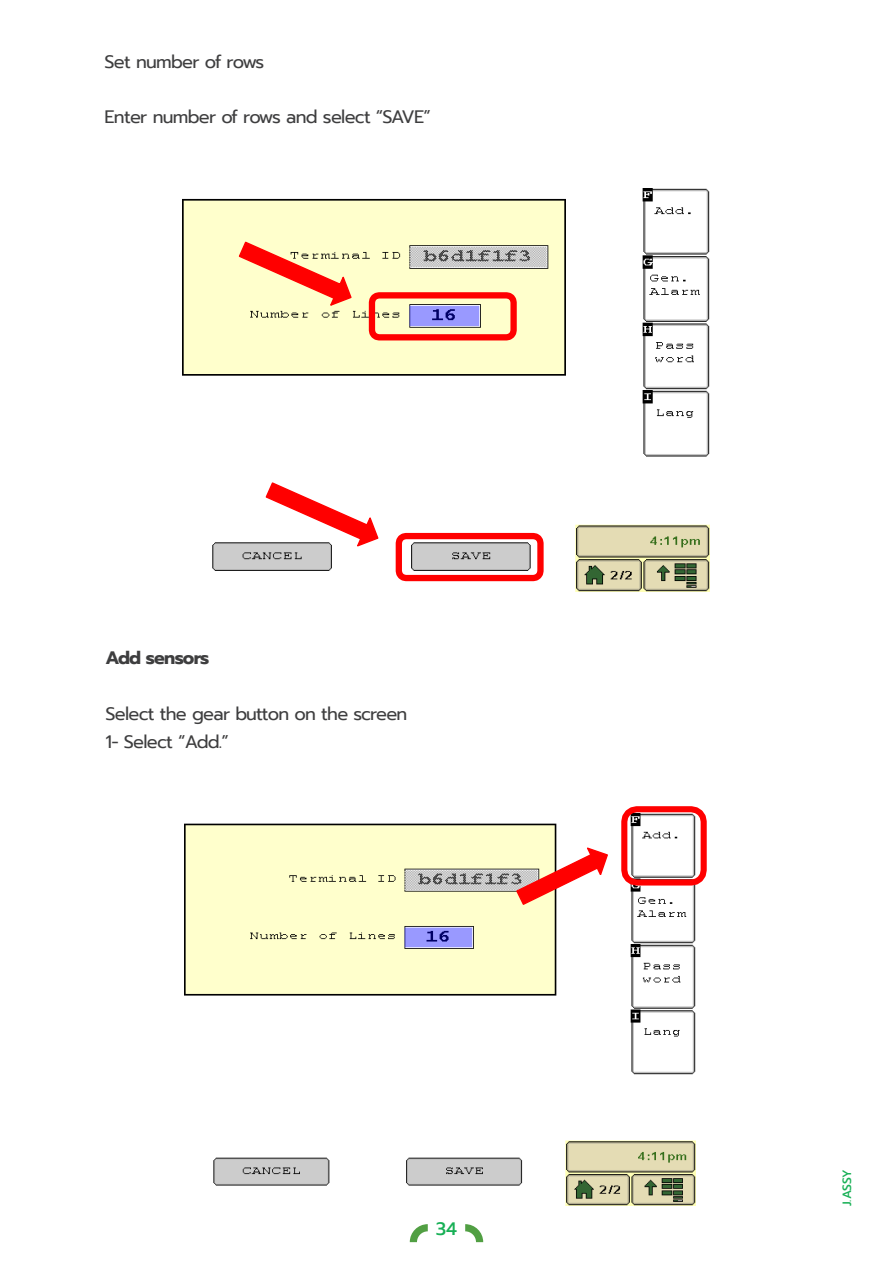
<style>
.page{position:relative;width:893px;height:1263px;background:#fff}
.page>*{position:absolute;margin:0;border:0;box-sizing:border-box;transform-origin:0 0}
.t1{font:18px "Prompt";letter-spacing:-.04em;color:#3e3e3f}
.t2{font:700 18px "Prompt";letter-spacing:-.045em;color:#3e3e3f}
.t3{font:500 18px "Prompt";color:#18b056}
.t4{font:500 12px "Prompt";color:#18b056}
</style>
<div class="page">
<svg style="left:410px;top:1224px;width:18px;height:18px"></svg>
<svg style="left:465px;top:1224px;width:18px;height:18px"></svg>
<img style="left:183px;top:188px;width:527px;height:404px">
<svg style="left:365px;top:289px;width:155px;height:55px;background:#e6a399"></svg>
<svg style="left:238px;top:240px;width:115px;height:67px;background:#fbb994"></svg>
<svg style="left:391px;top:530px;width:156px;height:54px"></svg>
<svg style="left:264px;top:481px;width:116px;height:67px"></svg>
<img style="left:185px;top:823px;width:511px;height:382px">
<svg style="left:617px;top:806px;width:90px;height:82px"></svg>
<svg style="left:515px;top:846px;width:94px;height:60px"></svg>
<p class="t1" style="left:104px;top:48px;width:161px">Set number of rows</p>
<p class="t1" style="left:104px;top:104px;width:328px">Enter number of rows and select “SAVE”</p>
<p class="t2" style="left:106px;top:644px;width:105px">Add sensors</p>
<p class="t1" style="left:106px;top:701px;width:303px">Select the gear button on the screen</p>
<p class="t1" style="left:106px;top:729px;width:125px">1- Select “Add.”</p>
<p class="t3" style="left:436px;top:1215px;width:23px">34</p>
<p class="t4" style="left:838px;top:1206px;width:38px;rotate:-90deg">J.ASSY</p>
</div>
